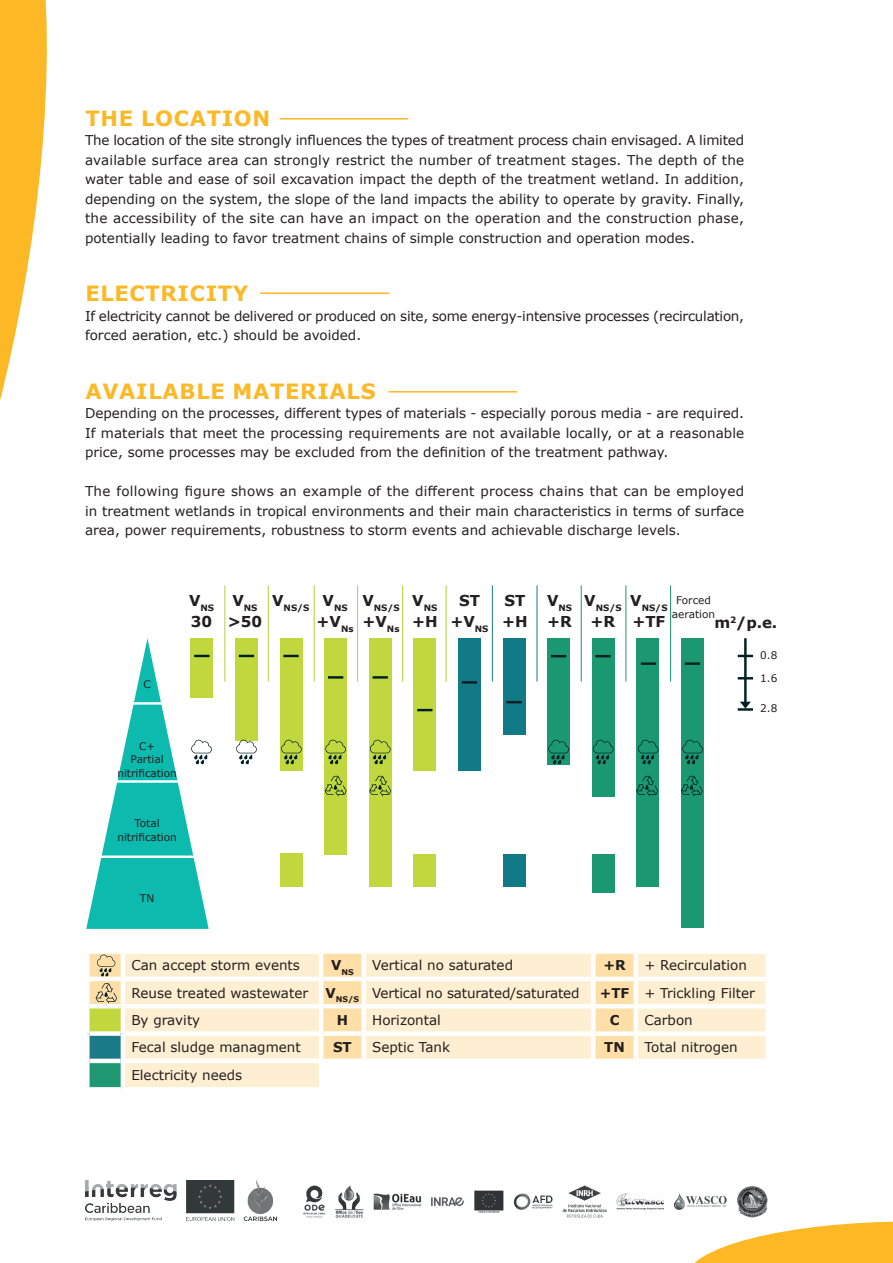
<style>
.page{position:relative;width:893px;height:1263px;background:#fff}
.page>*{position:absolute;margin:0;border:0;box-sizing:border-box;transform-origin:0 0}
.t1{font:700 21px "Verdana";letter-spacing:.035em;color:#fcb825}
.t2{font:700 15px/21px "Verdana";color:#231f20;text-align:center}
.t3{font:13.5px/19.5px "Verdana";color:#231f20;text-align:justify}
.t4{font:13.5px/19.5px "Verdana";letter-spacing:-.02em;color:#231f20}
.t5{font:700 13.5px "Verdana";color:#231f20}
.t6{font:10.5px/13.5px "Verdana";color:#231f20;text-align:center}
.t7{font:700 8.7px "Verdana";color:#231f20}
.t8{font:700 7.8px "Verdana";color:#231f20}
.s1{font-weight:700}
</style>
<div class="page">
<svg style="left:694px;top:1221px;width:199px;height:42px"></svg>
<svg style="left:0;top:0;width:47px;height:401px"></svg>
<div style="left:190px;top:638px;width:23px;height:60px;background:#c0d73e"></div>
<div style="left:235px;top:638px;width:23px;height:102px;background:#c0d73e"></div>
<div style="left:280px;top:638px;width:22px;height:133px;background:#c0d73e"></div>
<div style="left:280px;top:853px;width:22px;height:34px;background:#c0d73e"></div>
<div style="left:324px;top:638px;width:23px;height:217px;background:#c0d73e"></div>
<div style="left:369px;top:638px;width:23px;height:249px;background:#c0d73e"></div>
<div style="left:413px;top:638px;width:23px;height:133px;background:#c0d73e"></div>
<div style="left:413px;top:855px;width:23px;height:32px;background:#c0d73e"></div>
<div style="left:458px;top:638px;width:23px;height:133px;background:#127a86"></div>
<div style="left:503px;top:638px;width:22px;height:96px;background:#127a86"></div>
<div style="left:503px;top:855px;width:22px;height:32px;background:#127a86"></div>
<div style="left:547px;top:638px;width:23px;height:126px;background:#1b9870"></div>
<div style="left:592px;top:638px;width:23px;height:159px;background:#1b9870"></div>
<div style="left:592px;top:855px;width:23px;height:38px;background:#1b9870"></div>
<div style="left:636px;top:638px;width:23px;height:249px;background:#1b9870"></div>
<div style="left:681px;top:638px;width:23px;height:290px;background:#1b9870"></div>
<svg style="left:281px;top:740px;width:21px;height:24px"></svg>
<svg style="left:325px;top:740px;width:21px;height:24px"></svg>
<svg style="left:370px;top:740px;width:21px;height:24px"></svg>
<svg style="left:548px;top:740px;width:21px;height:24px"></svg>
<svg style="left:593px;top:740px;width:20px;height:24px"></svg>
<svg style="left:638px;top:740px;width:20px;height:24px"></svg>
<svg style="left:682px;top:740px;width:21px;height:24px"></svg>
<svg style="left:236px;top:740px;width:21px;height:24px"></svg>
<hr style="left:744px;top:638px;width:3px;height:68px;background:#001f25">
<svg style="left:738px;top:655px;width:15px;height:2px"></svg>
<svg style="left:738px;top:677px;width:15px;height:2px"></svg>
<hr style="left:738px;top:708px;width:15px;height:3px;background:#001f25">
<svg style="left:86px;top:638px;width:126px;height:291px"></svg>
<svg style="left:239px;top:655px;width:15px;height:2px"></svg>
<svg style="left:283px;top:655px;width:16px;height:2px"></svg>
<hr style="left:328px;top:676px;width:15px;height:3px;background:#001f25">
<hr style="left:373px;top:676px;width:15px;height:3px;background:#001f25">
<svg style="left:417px;top:709px;width:15px;height:2px"></svg>
<hr style="left:462px;top:681px;width:15px;height:3px;background:#001f25">
<svg style="left:506px;top:701px;width:16px;height:2px"></svg>
<svg style="left:551px;top:655px;width:15px;height:2px"></svg>
<svg style="left:595px;top:655px;width:16px;height:2px"></svg>
<hr style="left:641px;top:662px;width:15px;height:3px;background:#001f25">
<hr style="left:685px;top:662px;width:15px;height:3px;background:#001f25">
<svg style="left:740px;top:702px;width:11px;height:6px"></svg>
<svg style="left:325px;top:776px;width:22px;height:20px"></svg>
<svg style="left:369px;top:776px;width:22px;height:20px"></svg>
<svg style="left:636px;top:776px;width:22px;height:20px"></svg>
<svg style="left:681px;top:776px;width:22px;height:20px"></svg>
<hr style="left:268px;top:585px;width:1px;height:96px;background:#b3d234">
<hr style="left:225px;top:585px;width:1px;height:96px;background:#b3d234">
<hr style="left:314px;top:585px;width:1px;height:96px;background:#b3d234">
<hr style="left:357px;top:585px;width:1px;height:96px;background:#b3d234">
<hr style="left:402px;top:585px;width:1px;height:96px;background:#b3d234">
<hr style="left:446px;top:585px;width:1px;height:96px;background:#b3d234">
<hr style="left:492px;top:585px;width:1px;height:96px;background:#1a7a85">
<hr style="left:537px;top:585px;width:1px;height:96px;background:#1a7a85">
<hr style="left:581px;top:585px;width:1px;height:96px;background:#1f9871">
<hr style="left:625px;top:585px;width:1px;height:96px;background:#1f9871">
<hr style="left:670px;top:585px;width:1px;height:96px;background:#1f9871">
<img style="left:303px;top:1185px;width:478px;height:46px">
<img style="left:85px;top:1180px;width:191px;height:40px">
<hr style="left:280px;top:118px;width:128px;height:1px;background:#fcb825">
<hr style="left:260px;top:292px;width:129px;height:2px;background:#fcb825">
<hr style="left:388px;top:391px;width:129px;height:1px;background:#fcb825">
<svg style="left:87px;top:952px;width:678px;height:137px"></svg>
<h1 class="t1" style="left:85px;top:103px;width:186px">THE LOCATION</h1>
<p class="t3" style="left:85px;top:131px;width:661px">The location of the site strongly influences the types of treatment process chain envisaged. A limited available surface area can strongly restrict the number of treatment stages. The depth of the water table and ease of soil excavation impact the depth of the treatment wetland. In addition, depending on the system, the slope of the land impacts the ability to operate by gravity. Finally, the accessibility of the site can have an impact on the operation and the construction phase, potentially leading to favor treatment chains of simple construction and operation modes.</p>
<h1 class="t1" style="left:85px;top:279px;width:164px">ELECTRICITY</h1>
<p class="t4" style="left:85px;top:306px;width:661px">If electricity cannot be delivered or produced on site, some energy-intensive processes (recirculation, forced aeration, etc.) should be avoided.</p>
<h1 class="t1" style="left:85px;top:376px;width:292px">AVAILABLE MATERIALS</h1>
<p class="t3" style="left:85px;top:403px;width:661px">Depending on the processes, different types of materials - especially porous media - are required.<br>If materials that meet the processing requirements are not available locally, or at a reasonable price, some processes may be excluded from the definition of the treatment pathway.</p>
<p class="t3" style="left:85px;top:481px;width:661px">The following figure shows an example of the different process chains that can be employed in treatment wetlands in tropical environments and their main characteristics in terms of surface area, power requirements, robustness to storm events and achievable discharge levels.</p>
<p class="t6" style="left:143px;top:678px;width:9px">C</p>
<p class="t7" style="left:189px;top:601px;width:27px"><sup>V</sup>NS</p>
<p class="t2" style="left:191px;top:610px;width:23px">30</p>
<p class="t6" style="left:117px;top:739px;width:61px">C+<br>Partial nitrification</p>
<p class="t7" style="left:232px;top:601px;width:27px"><sup>V</sup>NS</p>
<p class="t2" style="left:228px;top:610px;width:36px">&gt;50</p>
<p class="t7" style="left:272px;top:601px;width:77px"><sup>V</sup>NS/S <sup>V</sup>NS</p>
<p class="t2" style="left:317px;top:610px;width:39px">+V<sub>Ns</sub></p>
<p class="t7" style="left:362px;top:601px;width:39px"><sup>V</sup>NS/S</p>
<p class="t2" style="left:362px;top:610px;width:39px">+V<sub>Ns</sub></p>
<p class="t7" style="left:412px;top:601px;width:27px"><sup>V</sup>NS</p>
<p class="t2" style="left:412px;top:610px;width:27px">+H</p>
<p class="t2" style="left:450px;top:589px;width:40px">ST +V<sub>NS</sub></p>
<p class="t2" style="left:502px;top:589px;width:27px;text-align:left">ST +H</p>
<p class="t7" style="left:547px;top:601px;width:27px"><sup>V</sup>NS</p>
<p class="t2" style="left:547px;top:610px;width:26px">+R</p>
<p class="t7" style="left:584px;top:601px;width:39px"><sup>V</sup>NS/S</p>
<p class="t2" style="left:591px;top:610px;width:26px">+R</p>
<p class="t7" style="left:630px;top:601px;width:39px"><sup>V</sup>NS/S</p>
<p class="t2" style="left:632px;top:610px;width:34px">+TF</p>
<p class="t2" style="left:714px;top:611px;width:64px">m<sup>2</sup>/p.e.</p>
<p class="t6" style="left:672px;top:594px;width:45px">Forced aeration</p>
<p class="t6" style="left:760px;top:648px;width:19px">0.8</p>
<p class="t6" style="left:760px;top:671px;width:19px">1.6</p>
<p class="t6" style="left:760px;top:702px;width:19px">2.8</p>
<p class="t6" style="left:117px;top:817px;width:61px">Total nitrification</p>
<p class="t6" style="left:140px;top:891px;width:16px">TN</p>
<p class="t3" style="left:131px;top:952px;width:178px;line-height:27.3px;text-align:left">Can accept storm events<br>Reuse treated wastewater<br>By gravity<br>Fecal sludge managment<br>Electricity needs</p>
<p class="t8" style="left:331px;top:966px;width:24px"><sup>V</sup>NS</p>
<p class="t3" style="left:372px;top:955px;width:142px">Vertical no saturated</p>
<p class="t3" style="left:326px;top:983px;width:255px"><span class="s1">V</span><sub>NS/S</sub> Vertical no saturated/saturated</p>
<p class="t5" style="left:337px;top:1010px;width:13px">H</p>
<p class="t3" style="left:372px;top:1010px;width:70px">Horizontal</p>
<p class="t5" style="left:333px;top:1038px;width:20px">ST</p>
<p class="t3" style="left:372px;top:1037px;width:79px">Septic Tank</p>
<p class="t5" style="left:603px;top:956px;width:24px">+R</p>
<p class="t3" style="left:644px;top:956px;width:104px">+ Recirculation</p>
<p class="t3" style="left:600px;top:983px;width:157px"><span class="s1">+TF</span> + Trickling Filter</p>
<p class="t5" style="left:610px;top:1011px;width:11px">C</p>
<p class="t3" style="left:644px;top:1010px;width:50px">Carbon</p>
<p class="t5" style="left:604px;top:1038px;width:22px">TN</p>
<p class="t3" style="left:644px;top:1038px;width:95px">Total nitrogen</p>
</div>
